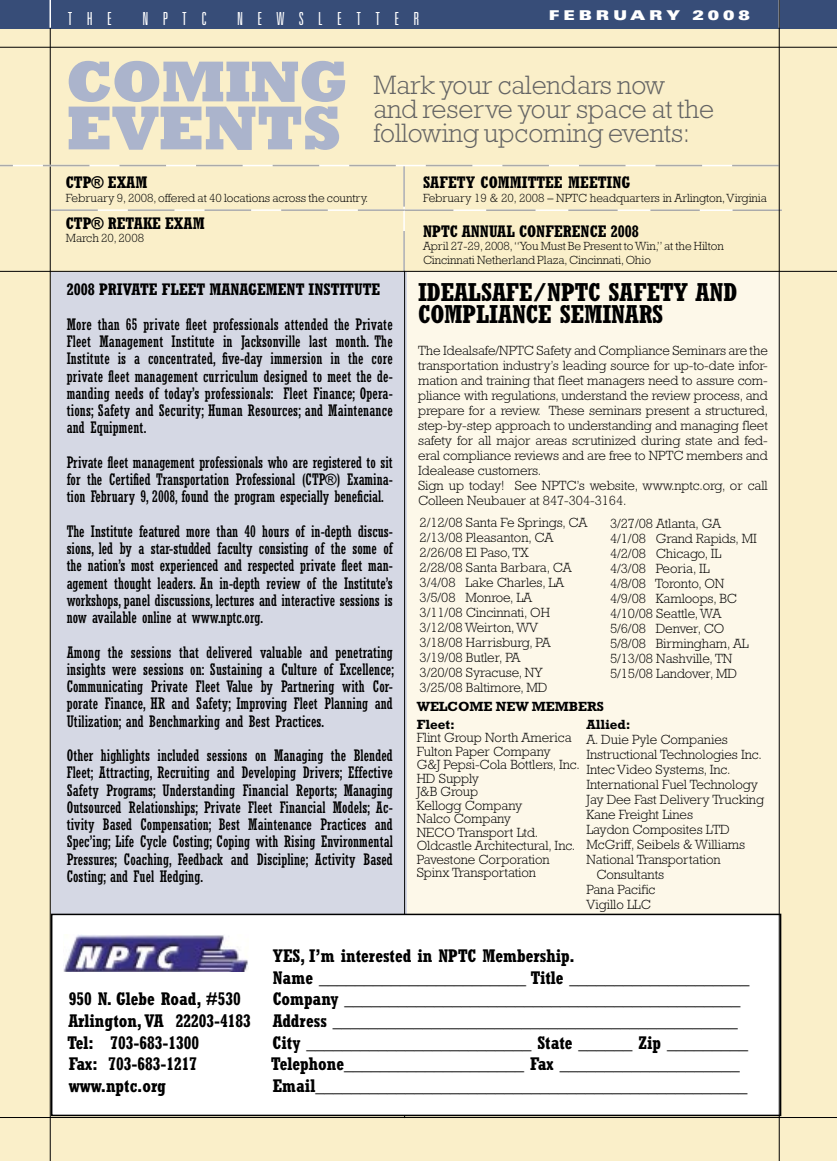
<style>
.page{position:relative;width:837px;height:1161px;background:#faefc9}
.page>*{position:absolute;margin:0;border:0;box-sizing:border-box;transform-origin:0 0}
.t1{font:800 63px "Rockwell";letter-spacing:-.02em;color:#abb4cc}
.t2{font:800 58.5px "Rockwell";letter-spacing:-.02em;color:#abb4cc}
.t3{font:300 27px/24px "Rockwell";color:#636363}
.t4{font:700 condensed 25.5px/22.5px "Rockwell";letter-spacing:-.01em;color:#000}
.t5{font:700 condensed 18px "Rockwell";color:#000}
.t6{font:300 ultra-condensed 18px "Univers";letter-spacing:.8em;color:#fff}
.t7{font:700 condensed 16.5px "Rockwell";color:#000}
.t8{font:condensed 15.75px/17.2px "Rockwell";letter-spacing:.005em;color:#000;text-align:justify}
.t9{font:300 13.5px/15px "Rockwell";letter-spacing:-.005em;color:#000;text-align:justify}
.t10{font:700 13.5px "Rockwell";letter-spacing:-.005em;color:#000}
.t11{font:900 expanded 13.5px "Univers";letter-spacing:.3em;color:#fff}
.t12{font:300 12px/13.5px "Rockwell";letter-spacing:-.005em;color:#000}
</style>
<div class="page">
<div style="left:405px;top:272px;width:374px;height:641px;background:#fdf8e9"></div>
<div style="left:51px;top:272px;width:355px;height:650px;background:#d5d8e4"></div>
<hr style="left:0;top:1117px;width:837px;height:1px;background:#000">
<div style="left:0;top:0;width:837px;height:29px;background:#374d78"></div>
<hr style="left:0;top:47px;width:837px;height:1px;background:#000">
<hr style="left:50px;top:28px;width:1px;height:1133px;background:#000">
<svg style="left:50px;top:0;width:1px;height:28px"></svg>
<hr style="left:778px;top:0;width:2px;height:28px;background:#fff">
<hr style="left:0;top:271px;width:837px;height:1px;background:#000">
<hr style="left:404px;top:271px;width:1px;height:847px;background:#000">
<div style="left:52px;top:914px;width:729px;height:201px;background:#fff"></div>
<div style="left:51px;top:914px;width:730px;height:202px;border:2px solid #000"></div>
<img style="left:63px;top:934px;width:185px;height:38px">
<hr style="left:779px;top:0;width:1px;height:1161px;background:#000">
<svg style="left:0;top:165px;width:782px;height:107px"></svg>
<p class="t6" style="left:68px;top:10px;width:46px">THE</p>
<p class="t6" style="left:142px;top:10px;width:65px">NPTC</p>
<p class="t6" style="left:237px;top:10px;width:184px">NEWSLETTER</p>
<p class="t11" style="left:549px;top:7px;width:203px">FEBRUARY 2008</p>
<p class="t2" style="left:66px;top:48px;width:284px">COMING</p>
<p class="t1" style="left:66px;top:92px;width:277px">EVENTS</p>
<p class="t3" style="left:373px;top:73px;width:342px">Mark your calendars now and reserve your space at the following upcoming events:</p>
<p class="t7" style="left:66px;top:173px;width:83px">CTP® EXAM</p>
<p class="t12" style="left:66px;top:191px;width:304px">February 9, 2008, offered at 40 locations across the country.</p>
<p class="t7" style="left:66px;top:213px;width:140px">CTP® RETAKE EXAM</p>
<p class="t12" style="left:66px;top:231px;width:80px">March 20, 2008</p>
<p class="t7" style="left:67px;top:279px;width:315px">2008 PRIVATE FLEET MANAGEMENT INSTITUTE</p>
<p class="t8" style="left:67px;top:316px;width:328px">More than 65 private fleet professionals attended the Private Fleet Management Institute in Jacksonville last month. The Institute is a concentrated, five-day immersion in the core private fleet management curriculum designed to meet the de&shy;manding needs of today’s professionals: Fleet Finance; Opera&shy;tions; Safety and Security; Human Resources; and Maintenance and Equipment.</p>
<p class="t8" style="left:67px;top:454px;width:328px">Private fleet management professionals who are registered to sit for the Certified Transportation Professional (CTP®) Examina&shy;tion February 9, 2008, found the program especially beneficial.</p>
<p class="t8" style="left:67px;top:523px;width:328px">The Institute featured more than 40 hours of in-depth discus&shy;sions, led by a star-studded faculty consisting of the some of the nation’s most experienced and respected private fleet man&shy;agement thought leaders. An in-depth review of the Institute’s workshops, panel discussions, lectures and interactive sessions is now available online at www.nptc.org.</p>
<p class="t8" style="left:67px;top:644px;width:329px">Among the sessions that delivered valuable and penetrating insights were sessions on: Sustaining a Culture of Excellence; Communicating Private Fleet Value by Partnering with Cor&shy;porate Finance, HR and Safety; Improving Fleet Planning and Utilization; and Benchmarking and Best Practices.</p>
<p class="t8" style="left:67px;top:747px;width:328px">Other highlights included sessions on Managing the Blended Fleet; Attracting, Recruiting and Developing Drivers; Effective Safety Programs; Understanding Financial Reports; Managing Outsourced Relationships; Private Fleet Financial Models; Ac&shy;tivity Based Compensation; Best Maintenance Practices and Spec’ing; Life Cycle Costing; Coping with Rising Environmental Pressures; Coaching, Feedback and Discipline; Activity Based Costing; and Fuel Hedging.</p>
<p class="t7" style="left:423px;top:173px;width:209px">SAFETY COMMITTEE MEETING</p>
<p class="t12" style="left:423px;top:191px;width:345px">February 19 &amp; 20, 2008 – NPTC headquarters in Arlington, Virginia</p>
<p class="t7" style="left:423px;top:221px;width:217px">NPTC ANNUAL CONFERENCE 2008</p>
<p class="t12" style="left:423px;top:240px;width:302px">April 27-29, 2008, “You Must Be Present to Win,” at the Hilton<br>Cincinnati Netherland Plaza, Cincinnati, Ohio</p>
<p class="t4" style="left:418px;top:280px;width:321px">IDEALSAFE/NPTC SAFETY AND<br>COMPLIANCE SEMINARS</p>
<p class="t9" style="left:418px;top:342px;width:352px">The Idealsafe/NPTC Safety and Compliance Seminars are the transportation industry’s leading source for up-to-date infor&shy;mation and training that fleet managers need to assure com&shy;pliance with regulations, understand the review process, and prepare for a review. These seminars present a structured, step-by-step approach to understanding and managing fleet safety for all major areas scrutinized during state and fed&shy;eral compliance reviews and are free to NPTC members and Idealease customers.</p>
<p class="t9" style="left:418px;top:477px;width:351px">Sign up today! See NPTC’s website, www.nptc.org, or call<br>Colleen Neubauer at 847-304-3164.</p>
<p class="t9" style="left:420px;top:515px;width:169px">2/12/08 Santa Fe Springs, CA</p>
<p class="t9" style="left:420px;top:530px;width:135px">2/13/08 Pleasanton, CA</p>
<p class="t9" style="left:420px;top:545px;width:111px">2/26/08 El Paso, TX</p>
<p class="t9" style="left:420px;top:560px;width:154px">2/28/08 Santa Barbara, CA</p>
<p class="t9" style="left:420px;top:575px;width:146px">3/4/08 Lake Charles, LA</p>
<p class="t9" style="left:420px;top:590px;width:114px">3/5/08 Monroe, LA</p>
<p class="t9" style="left:420px;top:605px;width:132px">3/11/08 Cincinnati, OH</p>
<p class="t9" style="left:420px;top:620px;width:120px">3/12/08 Weirton, WV</p>
<p class="t9" style="left:420px;top:635px;width:133px">3/18/08 Harrisburg, PA</p>
<p class="t9" style="left:420px;top:650px;width:102px">3/19/08 Butler, PA</p>
<p class="t9" style="left:420px;top:665px;width:124px">3/20/08 Syracuse, NY</p>
<p class="t9" style="left:420px;top:680px;width:129px">3/25/08 Baltimore, MD</p>
<p class="t9" style="left:610px;top:516px;width:113px">3/27/08 Atlanta, GA</p>
<p class="t9" style="left:610px;top:531px;width:148px">4/1/08 Grand Rapids, MI</p>
<p class="t9" style="left:610px;top:546px;width:113px">4/2/08 Chicago, IL</p>
<p class="t9" style="left:610px;top:561px;width:101px">4/3/08 Peoria, IL</p>
<p class="t9" style="left:610px;top:576px;width:116px">4/8/08 Toronto, ON</p>
<p class="t9" style="left:610px;top:591px;width:129px">4/9/08 Kamloops, BC</p>
<p class="t9" style="left:610px;top:606px;width:113px">4/10/08 Seattle, WA</p>
<p class="t9" style="left:610px;top:621px;width:116px">5/6/08 Denver, CO</p>
<p class="t9" style="left:610px;top:636px;width:140px">5/8/08 Birmingham, AL</p>
<p class="t9" style="left:610px;top:651px;width:124px">5/13/08 Nashville, TN</p>
<p class="t9" style="left:610px;top:666px;width:129px">5/15/08 Landover, MD</p>
<p class="t10" style="left:417px;top:698px;width:189px">WELCOME NEW MEMBERS</p>
<p class="t10" style="left:417px;top:716px;width:40px">Fleet:</p>
<p class="t9" style="left:417px;top:730px;width:156px">Flint Group North America</p>
<p class="t9" style="left:417px;top:744px;width:135px">Fulton Paper Company</p>
<p class="t9" style="left:417px;top:757px;width:165px">G&amp;J Pepsi-Cola Bottlers, Inc.</p>
<p class="t9" style="left:417px;top:771px;width:64px">HD Supply</p>
<p class="t9" style="left:417px;top:784px;width:63px">J&amp;B Group</p>
<p class="t9" style="left:417px;top:798px;width:107px">Kellogg Company</p>
<p class="t9" style="left:417px;top:811px;width:96px">Nalco Company</p>
<p class="t9" style="left:417px;top:825px;width:123px">NECO Transport Ltd.</p>
<p class="t9" style="left:417px;top:838px;width:160px">Oldcastle Architectural, Inc.</p>
<p class="t9" style="left:417px;top:852px;width:134px">Pavestone Corporation</p>
<p class="t9" style="left:417px;top:865px;width:121px">Spinx Transportation</p>
<p class="t10" style="left:586px;top:716px;width:46px">Allied:</p>
<p class="t9" style="left:586px;top:732px;width:143px">A. Duie Pyle Companies</p>
<p class="t9" style="left:586px;top:747px;width:177px">Instructional Technologies Inc.</p>
<p class="t9" style="left:586px;top:762px;width:146px">Intec Video Systems, Inc.</p>
<p class="t9" style="left:586px;top:777px;width:173px">International Fuel Technology</p>
<p class="t9" style="left:586px;top:792px;width:179px">Jay Dee Fast Delivery Trucking</p>
<p class="t9" style="left:586px;top:807px;width:108px">Kane Freight Lines</p>
<p class="t9" style="left:586px;top:822px;width:145px">Laydon Composites LTD</p>
<p class="t9" style="left:586px;top:837px;width:160px">McGriff, Seibels &amp; Williams</p>
<p class="t9" style="left:586px;top:852px;width:136px">National Transportation</p>
<p class="t9" style="left:596px;top:867px;width:69px">Consultants</p>
<p class="t9" style="left:586px;top:882px;width:71px">Pana Pacific</p>
<p class="t9" style="left:586px;top:897px;width:66px">Vigillo LLC</p>
<p class="t5" style="left:273px;top:945px;width:304px">YES, I’m interested in NPTC Membership.</p>
<p class="t5" style="left:273px;top:967px;width:478px">Name _______________________ Title ____________________</p>
<p class="t5" style="left:69px;top:988px;width:174px">950 N. Glebe Road, #530</p>
<p class="t5" style="left:273px;top:988px;width:469px">Company ____________________________________________</p>
<p class="t5" style="left:68px;top:1010px;width:671px">Arlington, VA 22203-4183 Address _____________________________________________</p>
<p class="t5" style="left:67px;top:1032px;width:133px">Tel: 703-683-1300</p>
<p class="t5" style="left:273px;top:1032px;width:477px">City _________________________ State ______ Zip _________</p>
<p class="t5" style="left:69px;top:1053px;width:130px">Fax: 703-683-1217</p>
<p class="t5" style="left:271px;top:1053px;width:470px">Telephone____________________ Fax ____________________</p>
<p class="t5" style="left:69px;top:1075px;width:99px">www.nptc.org</p>
<p class="t5" style="left:273px;top:1075px;width:476px">Email________________________________________________</p>
</div>
